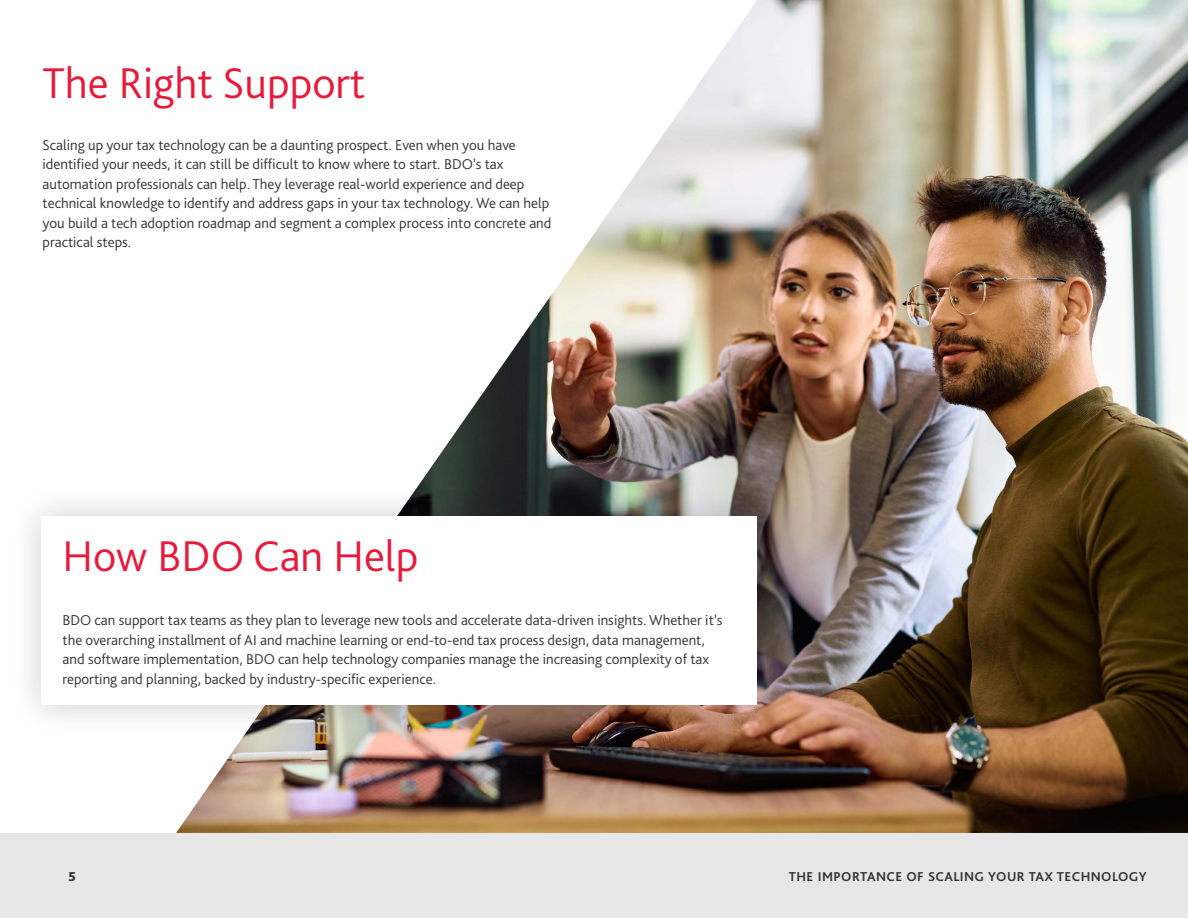
<style>
.page{position:relative;width:1188px;height:918px;background:#fff}
.page>*{position:absolute;margin:0;border:0;box-sizing:border-box;transform-origin:0 0}
.t1{font:300 45px "Bliss Pro";color:#e81a3b}
.t2{font:300 15px/19.5px "Bliss Pro";color:#333}
.t3{font:700 13.5px "Bliss Pro";letter-spacing:.03em;color:#333}
.t4{font:800 13.5px "Bliss Pro";color:#333}
</style>
<div class="page">
<img style="left:176px;top:0;width:1012px;height:833px">
<div style="left:10px;top:485px;width:778px;height:251px;background:#333;opacity:.25"></div>
<div style="left:41px;top:516px;width:716px;height:189px;background:#fff"></div>
<div style="left:0;top:833px;width:1188px;height:85px;background:#e7e7e7"></div>
<h1 class="t1" style="left:43px;top:55px;width:325px">The Right Support</h1>
<p class="t2" style="left:43px;top:135px;width:510px">Scaling up your tax technology can be a daunting prospect. Even when you have identified your needs, it can still be difficult to know where to start. BDO’s tax automation professionals can help. They leverage real-world experience and deep technical knowledge to identify and address gaps in your tax technology. We can help you build a tech adoption roadmap and segment a complex process into concrete and practical steps.</p>
<h1 class="t1" style="left:63px;top:529px;width:357px">How BDO Can Help</h1>
<p class="t2" style="left:63px;top:610px;width:662px">BDO can support tax teams as they plan to leverage new tools and accelerate data-driven insights. Whether it’s the overarching installment of AI and machine learning or end-to-end tax process design, data management, and software implementation, BDO can help technology companies manage the increasing complexity of tax reporting and planning, backed by industry-specific experience.</p>
<p class="t4" style="left:69px;top:868px;width:9px">5</p>
<p class="t3" style="left:789px;top:868px;width:359px">THE IMPORTANCE OF SCALING YOUR TAX TECHNOLOGY</p>
</div>
